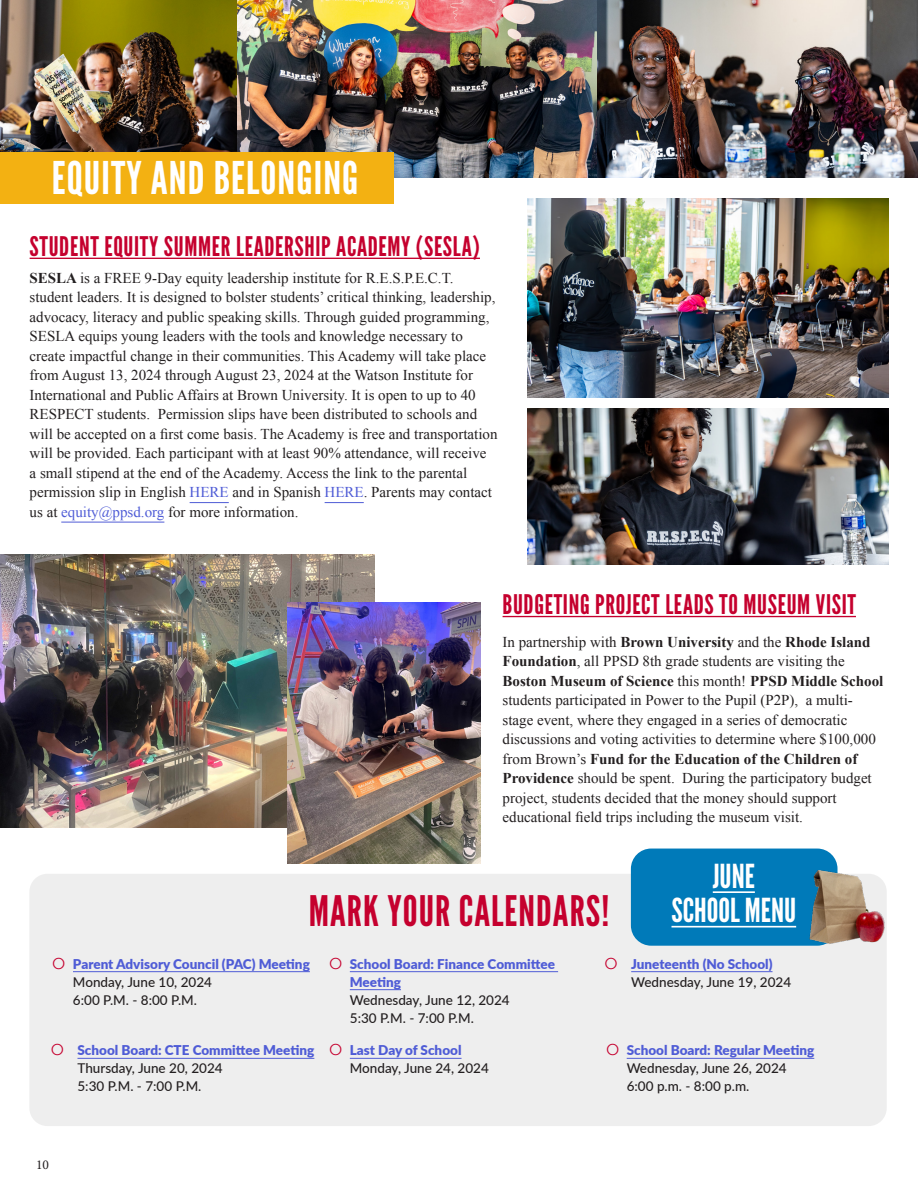
<style>
.page{position:relative;width:918px;height:1188px;background:#fff}
.page>*{position:absolute;margin:0;border:0;box-sizing:border-box;transform-origin:0 0}
.t1{font:45px "League Gothic";letter-spacing:.025em;color:#fff}
.League_Gothic_24pt_Blue__Centered{font:42px "League Gothic";letter-spacing:.025em;color:#c5002e}
.League_Gothic_32pt_Black__Align_to_Left{font:33px/34.5px "League Gothic";color:#fff;text-align:center}
.TEXT_Paragraph_Style_1{font:27px "League Gothic";letter-spacing:.025em;color:#c5002e}
.TEXT_Paragraph_Style_1-2{font:15px/19.5px "Times New Roman";color:#231f20}
.t2{font:500 13.5px/18px "Lato";color:#231f20}
.t3{font:13.5px "Minion Pro";color:#231f20}
.s1{font-weight:700}
.s2{color:#4f5cd6}
.s3{font-weight:900;color:#4f5cd6}
</style>
<div class="page">
<hr style="left:30px;top:258px;width:450px;height:1px;background:#c5002e">
<hr style="left:190px;top:502px;width:39px;height:1px;background:#4f5cd6">
<hr style="left:325px;top:502px;width:39px;height:1px;background:#4f5cd6">
<hr style="left:61px;top:522px;width:103px;height:1px;background:#4f5cd6">
<div style="left:29px;top:874px;width:858px;height:252px;background:#eee;border-radius:18px"></div>
<hr style="left:73px;top:971px;width:237px;height:1px;background:#4f5cd6">
<hr style="left:350px;top:971px;width:208px;height:1px;background:#4f5cd6">
<hr style="left:350px;top:989px;width:51px;height:1px;background:#4f5cd6">
<hr style="left:631px;top:971px;width:142px;height:1px;background:#4f5cd6">
<hr style="left:77px;top:1058px;width:237px;height:1px;background:#4f5cd6">
<hr style="left:350px;top:1058px;width:112px;height:1px;background:#4f5cd6">
<hr style="left:627px;top:1058px;width:187px;height:1px;background:#4f5cd6">
<div style="left:631px;top:849px;width:207px;height:97px;background:#007ab9;border-radius:20px"></div>
<hr style="left:713px;top:891px;width:42px;height:2px;background:#fff">
<hr style="left:672px;top:926px;width:124px;height:2px;background:#fff">
<img style="left:800px;top:861px;width:85px;height:85px">
<img style="left:527px;top:198px;width:362px;height:200px">
<img style="left:527px;top:408px;width:362px;height:156px">
<img style="left:0;top:0;width:238px;height:152px">
<img style="left:238px;top:0;width:360px;height:178px">
<div style="left:0;top:152px;width:394px;height:52px;background:#f3b112"></div>
<img style="left:598px;top:0;width:320px;height:178px">
<img style="left:0;top:554px;width:374px;height:273px">
<img style="left:287px;top:603px;width:194px;height:261px">
<hr style="left:503px;top:616px;width:353px;height:1px;background:#c5002e">
<p class="t1" style="left:52px;top:151px;width:308px">EQUITY AND BELONGING</p>
<p class="TEXT_Paragraph_Style_1" style="left:30px;top:230px;width:452px">STUDENT EQUITY SUMMER LEADERSHIP ACADEMY (SESLA)</p>
<p class="TEXT_Paragraph_Style_1-2" style="left:30px;top:268px;width:469px"><span class="s1">SESLA</span> is a FREE 9-Day equity leadership institute for R.E.S.P.E.C.T. student leaders. It is designed to bolster students’ critical thinking, leadership, advocacy, literacy and public speaking skills. Through guided programming, SESLA equips young leaders with the tools and knowledge necessary to create impactful change in their communities. This Academy will take place from August 13, 2024 through August 23, 2024 at the Watson Institute for International and Public Affairs at Brown University. It is open to up to 40<br>RESPECT students. Permission slips have been distributed to schools and will be accepted on a first come basis. The Academy is free and transportation will be provided. Each participant with at least 90% attendance, will receive<br>a small stipend at the end of the Academy. Access the link to the parental permission slip in English <span class="s2">HERE</span> and in Spanish <span class="s2">HERE</span>. Parents may contact us at <span class="s2">equity@ppsd.org</span> for more information.</p>
<p class="TEXT_Paragraph_Style_1" style="left:503px;top:588px;width:355px">BUDGETING PROJECT LEADS TO MUSEUM VISIT</p>
<p class="TEXT_Paragraph_Style_1-2" style="left:503px;top:632px;width:382px">In partnership with <span class="s1">Brown University</span> and the <span class="s1">Rhode Island Foundation</span>, all PPSD 8th grade students are visiting the <span class="s1">Boston Museum of Science</span> this month! <span class="s1">PPSD Middle School </span>students participated in Power to the Pupil (P2P), a multi&shy;stage event, where they engaged in a series of democratic discussions and voting activities to determine where $100,000 from Brown’s <span class="s1">Fund for the Education of the Children of Providence</span> should be spent. During the participatory budget project, students decided that the money should support educational field trips including the museum visit.</p>
<p class="League_Gothic_24pt_Blue__Centered" style="left:309px;top:886px;width:302px">MARK YOUR CALENDARS!</p>
<p class="League_Gothic_32pt_Black__Align_to_Left" style="left:672px;top:859px;width:126px">JUNE<br>SCHOOL MENU</p>
<p class="t2" style="left:73px;top:954px;width:238px"><span class="s3">Parent Advisory Council (PAC) Meeting<br></span>Monday, June 10, 2024<br>6:00 P.M. - 8:00 P.M.</p>
<p class="t2" style="left:350px;top:954px;width:207px"><span class="s3">School Board: Finance Committee<br>Meeting<br></span>Wednesday, June 12, 2024<br>5:30 P.M. - 7:00 P.M.</p>
<p class="t2" style="left:631px;top:954px;width:161px"><span class="s3">Juneteenth (No School)<br></span>Wednesday, June 19, 2024</p>
<p class="t2" style="left:77px;top:1041px;width:238px"><span class="s3">School Board: CTE Committee Meeting<br></span>Thursday, June 20, 2024<br>5:30 P.M. - 7:00 P.M.</p>
<p class="t2" style="left:350px;top:1041px;width:141px"><span class="s3">Last Day of School<br></span>Monday, June 24, 2024</p>
<p class="t2" style="left:627px;top:1041px;width:189px"><span class="s3">School Board: Regular Meeting<br></span>Wednesday, June 26, 2024<br>6:00 p.m. - 8:00 p.m.</p>
<p class="t3" style="left:36px;top:1155px;width:14px">10</p>
</div>
